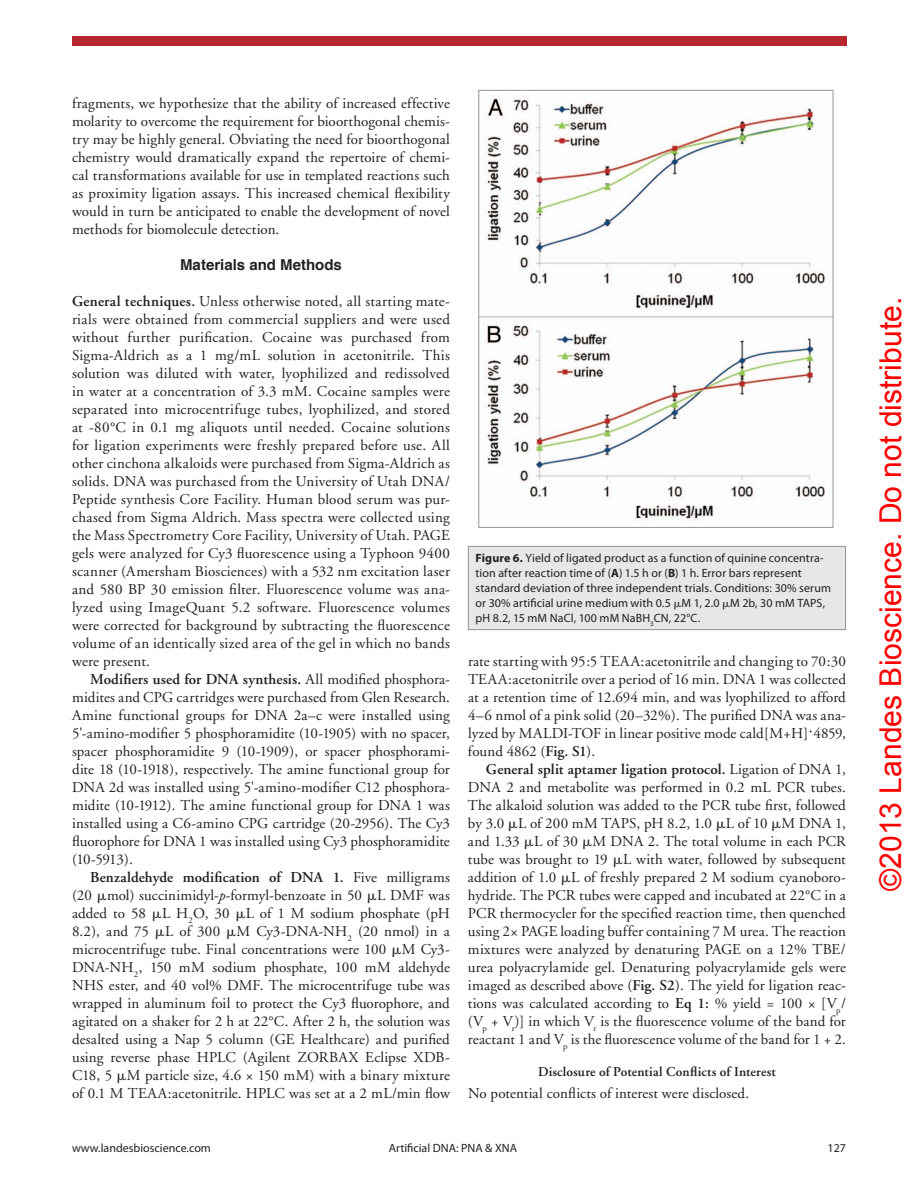
<style>
.page{position:relative;width:918px;height:1188px;background:#fff}
.page>*{position:absolute;margin:0;border:0;box-sizing:border-box;transform-origin:0 0}
.t1{font:30.15px "Arial";color:#f00}
.t2{font:15px/18px "Adobe Garamond";letter-spacing:.005em;color:#231f20;text-align:justify}
.t3{font:700 15px "Helvetica";color:#231f20}
.t4{font:600 13.5px "Adobe Garamond";letter-spacing:.01em;color:#231f20}
.t5{font:12px/15px "Myriad Pro";letter-spacing:.005em;color:#231f20}
.s1{font-weight:600}
.s2{font-family:"Universal Std Greekw Math Pi"}
.s3{font-style:italic}
.s4{font-weight:700}
</style>
<div class="page">
<div style="left:72px;top:36px;width:774px;height:10px;background:#b7262b"></div>
<img style="left:480px;top:97px;width:351px;height:426px">
<div style="left:478px;top:90px;width:355px;height:438px;border:1px solid #939598"></div>
<div style="left:468px;top:546px;width:378px;height:84px;background:#e6e7e9"></div>
<div style="left:468px;top:546px;width:378px;height:84px;border:1px solid #939598"></div>
<p class="t2" style="left:72px;top:95px;width:379px">fragments, we hypothesize that the ability of increased effective molarity to overcome the requirement for bioorthogonal chemis&shy;try may be highly general. Obviating the need for bioorthogonal chemistry would dramatically expand the repertoire of chemi&shy;cal transformations available for use in templated reactions such as proximity ligation assays. This increased chemical flexibility would in turn be anticipated to enable the development of novel methods for biomolecule detection.</p>
<p class="t3" style="left:180px;top:253px;width:163px">Materials and Methods</p>
<p class="t2" style="left:72px;top:293px;width:379px"><span class="s1">General techniques.</span> Unless otherwise noted, all starting mate&shy;rials were obtained from commercial suppliers and were used without further purification. Cocaine was purchased from Sigma-Aldrich as a 1 mg/mL solution in acetonitrile. This solution was diluted with water, lyophilized and redissolved in water at a concentration of 3.3 mM. Cocaine samples were separated into microcentrifuge tubes, lyophilized, and stored at -80°C in 0.1 mg aliquots until needed. Cocaine solutions for ligation experiments were freshly prepared before use. All other cinchona alkaloids were purchased from Sigma-Aldrich as solids. DNA was purchased from the University of Utah DNA/ Peptide synthesis Core Facility. Human blood serum was pur&shy;chased from Sigma Aldrich. Mass spectra were collected using the Mass Spectrometry Core Facility, University of Utah. PAGE gels were analyzed for Cy3 fluorescence using a Typhoon 9400 scanner (Amersham Biosciences) with a 532 nm excitation laser and 580 BP 30 emission filter. Fluorescence volume was ana&shy;lyzed using ImageQuant 5.2 software. Fluorescence volumes were corrected for background by subtracting the fluorescence volume of an identically sized area of the gel in which no bands were present.</p>
<p class="t2" style="left:72px;top:671px;width:380px;text-indent:18px"><span class="s1">Modifiers used for DNA synthesis.</span> All modified phosphora&shy;midites and CPG cartridges were purchased from Glen Research.<br>Amine functional groups for DNA 2a–c were installed using 5'-amino-modifier 5 phosphoramidite (10-1905) with no spacer, spacer phosphoramidite 9 (10-1909), or spacer phosphorami&shy;dite 18 (10-1918), respectively. The amine functional group for DNA 2d was installed using 5'-amino-modifier C12 phosphora&shy;midite (10-1912). The amine functional group for DNA 1 was installed using a C6-amino CPG cartridge (20-2956). The Cy3 fluorophore for DNA 1 was installed using Cy3 phosphoramidite (10-5913).</p>
<p class="t2" style="left:72px;top:869px;width:380px;text-indent:18px"><span class="s1">Benzaldehyde modification of DNA 1.</span> Five milligrams (20 <span class="s2">μ</span>mol) succinimidyl-<span class="s3">p</span>-formyl-benzoate in 50 <span class="s2">μ</span>L DMF was added to 58 <span class="s2">μ</span>L H<sub>2</sub>O, 30 <span class="s2">μ</span>L of 1 M sodium phosphate (pH 8.2), and 75 <span class="s2">μ</span>L of 300 <span class="s2">μ</span>M Cy3-DNA-NH<sub>2</sub> (20 nmol) in a microcentrifuge tube. Final concentrations were 100 <span class="s2">μ</span>M Cy3- DNA-NH<sub>2</sub>, 150 mM sodium phosphate, 100 mM aldehyde NHS ester, and 40 vol% DMF. The microcentrifuge tube was wrapped in aluminum foil to protect the Cy3 fluorophore, and agitated on a shaker for 2 h at 22°C. After 2 h, the solution was desalted using a Nap 5 column (GE Healthcare) and purified using reverse phase HPLC (Agilent ZORBAX Eclipse XDB-C18, 5 <span class="s2">μ</span>M particle size, 4.6 × 150 mM) with a binary mixture of 0.1 M TEAA:acetonitrile. HPLC was set at a 2 mL/min flow</p>
<p class="t5" style="left:475px;top:551px;width:357px"><span class="s4">Figure 6.</span> Yield of ligated product as a function of quinine concentra&shy;tion after reaction time of (<span class="s4">A</span>) 1.5 h or (<span class="s4">B</span>) 1 h. Error bars represent standard deviation of three independent trials. Conditions: 30% serum or 30% artificial urine medium with 0.5 <span class="s2">μ</span>M 1, 2.0 <span class="s2">μ</span>M 2b, 30 mM TAPS, pH 8.2, 15 mM NaCl, 100 mM NaBH <sub>3</sub>CN, 22°C.</p>
<p class="t2" style="left:468px;top:653px;width:379px">rate starting with 95:5 TEAA:acetonitrile and changing to 70:30<br>TEAA:acetonitrile over a period of 16 min. DNA 1 was collected at a retention time of 12.694 min, and was lyophilized to afford 4–6 nmol of a pink solid (20–32%). The purified DNA was ana&shy;lyzed by MALDI-TOF in linear positive mode cald[M+H]<sup>+</sup>4859, found 4862 (<span class="s1">Fig. S1</span>).</p>
<p class="t2" style="left:468px;top:761px;width:380px;text-indent:18px"><span class="s1">General split aptamer ligation protocol.</span> Ligation of DNA 1, DNA 2 and metabolite was performed in 0.2 mL PCR tubes.<br>The alkaloid solution was added to the PCR tube first, followed by 3.0 <span class="s2">μ</span>L of 200 mM TAPS, pH 8.2, 1.0 <span class="s2">μ</span>L of 10 <span class="s2">μ</span>M DNA 1, and 1.33 <span class="s2">μ</span>L of 30 <span class="s2">μ</span>M DNA 2. The total volume in each PCR tube was brought to 19 <span class="s2">μ</span>L with water, followed by subsequent addition of 1.0 <span class="s2">μ</span>L of freshly prepared 2 M sodium cyanoboro&shy;hydride. The PCR tubes were capped and incubated at 22°C in a PCR thermocycler for the specified reaction time, then quenched using 2× PAGE loading buffer containing 7 M urea. The reaction mixtures were analyzed by denaturing PAGE on a 12% TBE/ urea polyacrylamide gel. Denaturing polyacrylamide gels were imaged as described above (<span class="s1">Fig. S2</span>). The yield for ligation reac&shy;tions was calculated according to <span class="s1">Eq 1:</span> % yield = 100 × [V<sub>p</sub>/ (V<sub>p</sub> + V<sub>r</sub>)] in which V<sub>r</sub> is the fluorescence volume of the band for reactant 1 and V<sub>p</sub> is the fluorescence volume of the band for 1 + 2.</p>
<p class="t4" style="left:538px;top:1064px;width:239px">Disclosure of Potential Conflicts of Interest</p>
<p class="t2" style="left:468px;top:1085px;width:283px">No potential conflicts of interest were disclosed.</p>
<p class="t5" style="left:72px;top:1140px;width:140px">www.landesbioscience.com</p>
<p class="t5" style="left:389px;top:1140px;width:130px">Artificial DNA: PNA &amp; XNA</p>
<p class="t5" style="left:828px;top:1140px;width:20px">127</p>
<h1 class="t1" style="left:871px;top:891px;width:595px;rotate:-90deg">©2013 Landes Bioscience. Do not distribute.</h1>
</div>
